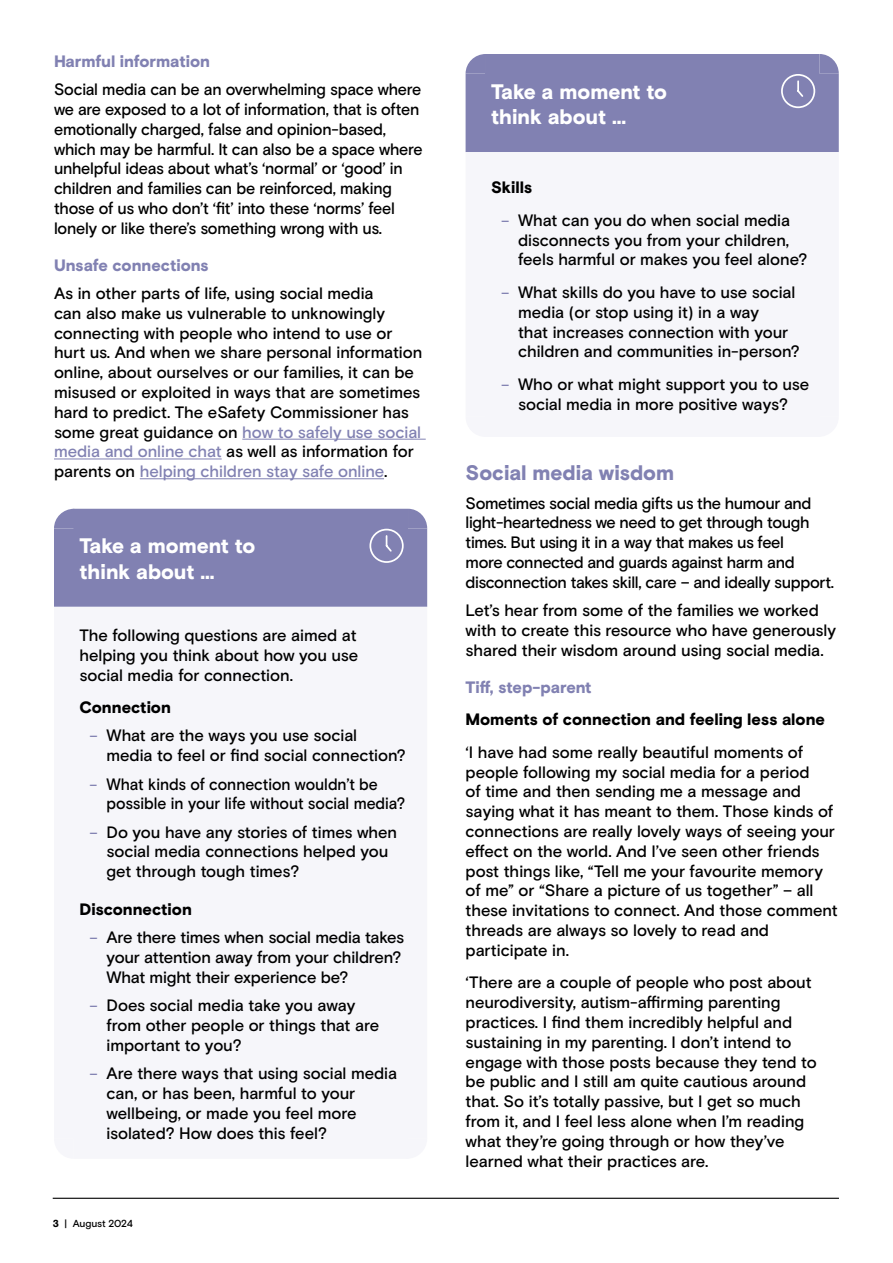
<style>
.page{position:relative;width:893px;height:1263px;background:#fff}
.page>*{position:absolute;margin:0;border:0;box-sizing:border-box;transform-origin:0 0}
.t1{font:900 21px/25.2px "Basis Grotesque Pro";letter-spacing:-.005em;color:#fff}
.t2{font:900 21px "Basis Grotesque Pro";color:#8181b2}
.t3{font:500 16.5px/19.8px "Basis Grotesque Pro";letter-spacing:-.01em;color:#000}
.t4{font:500 16.5px/19.8px "Basis Grotesque Pro";letter-spacing:-.01em;color:#000;scale:.95 1}
.t5{font:900 16.5px "Basis Grotesque Pro";color:#000}
.t6{font:900 16.5px "Basis Grotesque Pro";letter-spacing:-.005em;color:#8181b2}
.t7{font:500 10.2px "Basis Grotesque Pro";letter-spacing:-.015em;color:#000}
.s1{color:#8181b2}
.s2{font-size:15px;color:#8181b2}
.s3{font-weight:900}
</style>
<div class="page">
<hr style="left:53px;top:1198px;width:786px;height:1px;background:#000">
<div style="left:466px;top:54px;width:373px;height:98px;background:#8181b2"></div>
<hr style="left:242px;top:439px;width:184px;height:1px;background:#8181b2">
<hr style="left:54px;top:459px;width:168px;height:1px;background:#8181b2">
<hr style="left:140px;top:478px;width:244px;height:1px;background:#8181b2">
<div style="left:54px;top:509px;width:373px;height:98px;background:#8181b2"></div>
<p class="t6" style="left:54px;top:51px;width:158px">Harmful information</p>
<p class="t3" style="left:54px;top:80px;width:370px">Social media can be an overwhelming space where we are exposed to a lot of information, that is often emotionally charged, false and opinion-based, which may be harmful. It can also be a space where unhelpful ideas about what’s ‘normal’ or ‘good’ in children and families can be reinforced, making those of us who don’t ‘fit’ into these ‘norms’ feel lonely or like there’s something wrong with us.</p>
<p class="t6" style="left:54px;top:255px;width:156px">Unsafe connections</p>
<p class="t3" style="left:54px;top:284px;width:370px">As in other parts of life, using social media<br>can also make us vulnerable to unknowingly connecting with people who intend to use or hurt us. And when we share personal information online, about ourselves or our families, it can be misused or exploited in ways that are sometimes hard to predict. The eSafety Commissioner has some great guidance on <span class="s1">how to safely use social media and online chat</span> as well as information for parents on <span class="s1">helping children stay safe online</span>.</p>
<p class="t1" style="left:80px;top:535px;width:177px">Take a moment to think about ...</p>
<p class="t3" style="left:80px;top:626px;width:280px;text-align:justify">The following questions are aimed at helping you think about how you use social media for connection.</p>
<p class="t5" style="left:80px;top:698px;width:93px">Connection</p>
<p class="t3" style="left:107px;top:726px;width:301px;text-indent:-17px"><span class="s2">–</span> What are the ways you use social media to feel or find social connection?</p>
<p class="t4" style="left:107px;top:774px;width:316px;text-indent:-17px"><span class="s2">–</span> What kinds of connection wouldn’t be possible in your life without social media?</p>
<p class="t3" style="left:107px;top:822px;width:292px;text-indent:-17px"><span class="s2">–</span> Do you have any stories of times when social media connections helped you get through tough times?</p>
<p class="t5" style="left:80px;top:899px;width:114px">Disconnection</p>
<p class="t3" style="left:107px;top:928px;width:299px;text-indent:-17px"><span class="s2">–</span> Are there times when social media takes your attention away from your children?<br>What might their experience be?</p>
<p class="t3" style="left:107px;top:996px;width:274px;text-indent:-17px"><span class="s2">–</span> Does social media take you away from other people or things that are important to you?</p>
<p class="t3" style="left:107px;top:1064px;width:292px;text-indent:-17px"><span class="s2">–</span> Are there ways that using social media can, or has been, harmful to your wellbeing, or made you feel more isolated? How does this feel?</p>
<p class="t7" style="left:53px;top:1217px;width:82px"><span class="s3">3</span> | August 2024</p>
<p class="t1" style="left:491px;top:80px;width:177px">Take a moment to think about ...</p>
<p class="t5" style="left:491px;top:178px;width:43px">Skills</p>
<p class="t3" style="left:518px;top:211px;width:291px;text-indent:-17px"><span class="s2">–</span> What can you do when social media disconnects you from your children, feels harmful or makes you feel alone?</p>
<p class="t3" style="left:518px;top:283px;width:283px;text-indent:-17px"><span class="s2">–</span> What skills do you have to use social media (or stop using it) in a way<br>that increases connection with your children and communities in-person?</p>
<p class="t3" style="left:501px;top:375px;width:310px;text-align:center"><span class="s2">–</span> Who or what might support you to use social media in more positive ways?</p>
<p class="t2" style="left:466px;top:461px;width:210px">Social media wisdom</p>
<p class="t3" style="left:466px;top:493px;width:370px">Sometimes social media gifts us the humour and light-heartedness we need to get through tough times. But using it in a way that makes us feel<br>more connected and guards against harm and disconnection takes skill, care – and ideally support.</p>
<p class="t3" style="left:466px;top:601px;width:372px">Let’s hear from some of the families we worked with to create this resource who have generously shared their wisdom around using social media.</p>
<p class="t6" style="left:466px;top:677px;width:128px">Tiff, step-parent</p>
<p class="t5" style="left:466px;top:710px;width:361px">Moments of connection and feeling less alone</p>
<p class="t3" style="left:466px;top:742px;width:374px">‘I have had some really beautiful moments of people following my social media for a period<br>of time and then sending me a message and saying what it has meant to them. Those kinds of connections are really lovely ways of seeing your effect on the world. And I’ve seen other friends post things like, “Tell me your favourite memory of me” or “Share a picture of us together” – all these invitations to connect. And those comment threads are always so lovely to read and participate in.</p>
<p class="t3" style="left:466px;top:973px;width:353px">‘There are a couple of people who post about neurodiversity, autism-affirming parenting practices. I find them incredibly helpful and sustaining in my parenting. I don’t intend to engage with those posts because they tend to be public and I still am quite cautious around that. So it’s totally passive, but I get so much from it, and I feel less alone when I’m reading what they’re going through or how they’ve learned what their practices are.</p>
</div>
